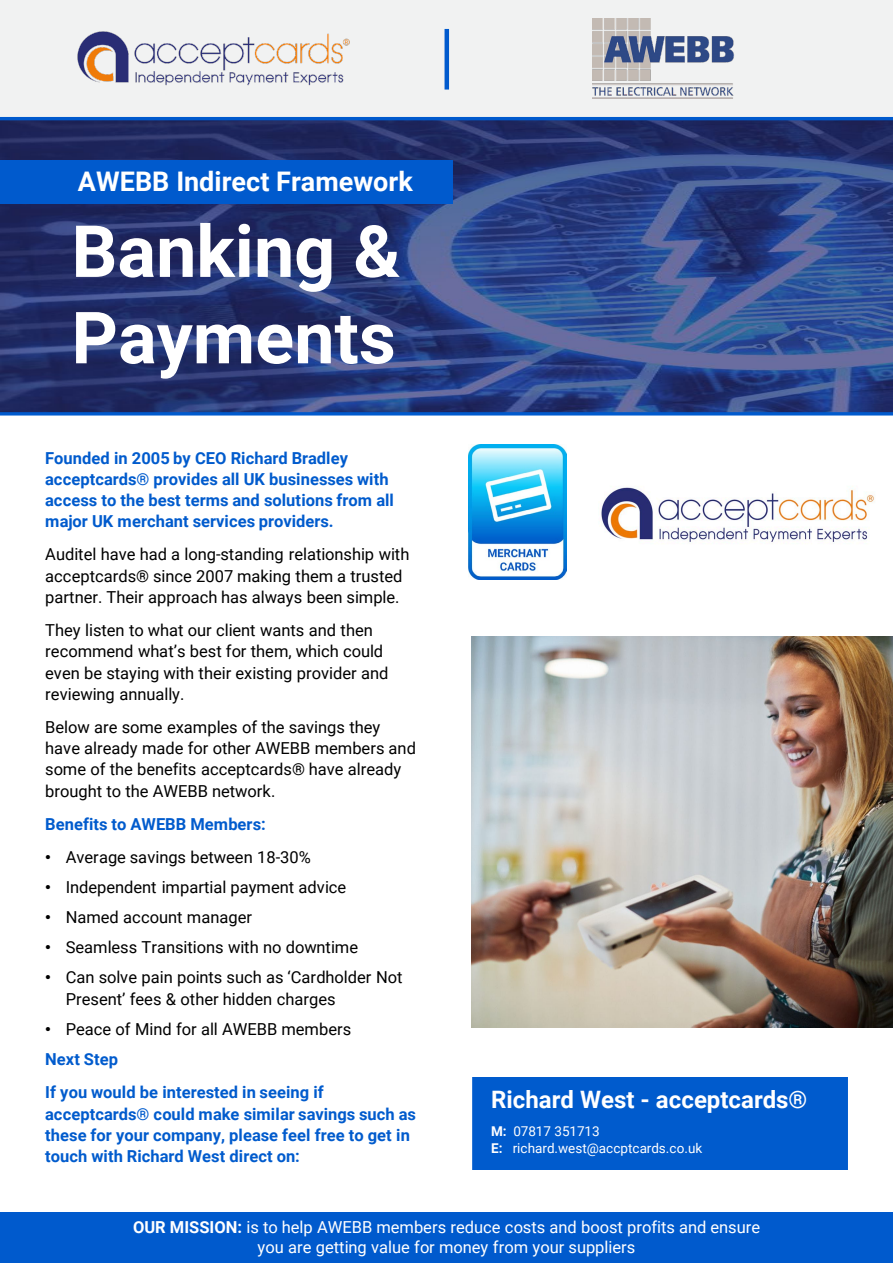
<style>
.page{position:relative;width:893px;height:1263px;background:#fff}
.page>*{position:absolute;margin:0;border:0;box-sizing:border-box;transform-origin:0 0}
.t1{font:700 72px/86.4px "Roboto";color:#fff}
.t2{font:700 27px "Roboto";color:#fff}
.t3{font:700 24px "Roboto";color:#fff}
.t4{font:16.5px/21.1px "Roboto";letter-spacing:-.005em;color:#000}
.t5{font:700 16.5px/21.1px "Roboto";letter-spacing:.005em;color:#005bcd}
.t6{font:16.5px "Roboto";letter-spacing:-.005em;color:#fff}
.t7{font:13.5px "Roboto";letter-spacing:-.005em;color:#fff}
.s1{font-family:"Arial"}
.s2{font-weight:700}
</style>
<div class="page">
<img style="left:0;top:120px;width:892px;height:292px">
<div style="left:0;top:0;width:892px;height:117px;background:#f1f2f2"></div>
<div style="left:444px;top:29px;width:5px;height:61px;background:#005acd"></div>
<div style="left:469px;top:1074px;width:381px;height:99px;background:#005bcd;border:3px solid #fff"></div>
<img style="left:601px;top:487px;width:274px;height:55px">
<svg style="left:0;top:412px;width:892px;height:4px;background:#1e6bcf"></svg>
<hr style="left:0;top:117px;width:892px;height:3px;background:#005acd">
<div style="left:0;top:160px;width:452px;height:44px;background:#005acd"></div>
<img style="left:77px;top:31px;width:273px;height:55px">
<img style="left:592px;top:18px;width:142px;height:81px">
<img style="left:471px;top:636px;width:421px;height:392px">
<div style="left:0;top:1212px;width:892px;height:51px;background:#005acd"></div>
<img style="left:468px;top:445px;width:98px;height:135px">
<p class="t2" style="left:78px;top:163px;width:336px">AWEBB Indirect Framework</p>
<p class="t1" style="left:71px;top:205px;width:330px">Banking &amp;<br>Payments</p>
<p class="t5" style="left:45px;top:447px;width:350px">Founded in 2005 by CEO Richard Bradley acceptcards® provides all UK businesses with access to the best terms and solutions from all major UK merchant services providers.</p>
<p class="t4" style="left:45px;top:543px;width:365px">Auditel have had a long-standing relationship with acceptcards® since 2007 making them a trusted partner. Their approach has always been simple.</p>
<p class="t4" style="left:45px;top:619px;width:344px">They listen to what our client wants and then recommend what’s best for them, which could even be staying with their existing provider and reviewing annually.</p>
<p class="t4" style="left:45px;top:716px;width:372px">Below are some examples of the savings they have already made for other AWEBB members and some of the benefits acceptcards® have already brought to the AWEBB network.</p>
<p class="t5" style="left:45px;top:812px;width:222px">Benefits to AWEBB Members:</p>
<p class="t4" style="left:45px;top:846px;width:267px"><span class="s1">•</span> Average savings between 18-30%</p>
<p class="t4" style="left:45px;top:876px;width:302px"><span class="s1">•</span> Independent impartial payment advice</p>
<p class="t4" style="left:45px;top:906px;width:208px"><span class="s1">•</span> Named account manager</p>
<p class="t4" style="left:45px;top:936px;width:314px"><span class="s1">•</span> Seamless Transitions with no downtime</p>
<p class="t4" style="left:66px;top:966px;width:338px;text-indent:-20px"><span class="s1">•</span> Can solve pain points such as ‘Cardholder Not<br>Present’ fees &amp; other hidden charges</p>
<p class="t4" style="left:45px;top:1018px;width:307px"><span class="s1">•</span> Peace of Mind for all AWEBB members</p>
<p class="t5" style="left:45px;top:1048px;width:74px">Next Step</p>
<p class="t5" style="left:45px;top:1081px;width:372px">If you would be interested in seeing if acceptcards® could make similar savings such as these for your company, please feel free to get in touch with Richard West direct on:</p>
<p class="t3" style="left:491px;top:1083px;width:318px">Richard West - acceptcards®</p>
<p class="t7" style="left:491px;top:1122px;width:110px"><span class="s2">M:</span> 07817 351713</p>
<p class="t7" style="left:491px;top:1138px;width:213px"><span class="s2">E:</span> richard.west@accptcards.co.uk</p>
<p class="t6" style="left:133px;top:1216px;width:628px"><span class="s2">OUR MISSION:</span> is to help AWEBB members reduce costs and boost profits and ensure</p>
<p class="t6" style="left:257px;top:1235px;width:379px">you are getting value for money from your suppliers</p>
</div>
